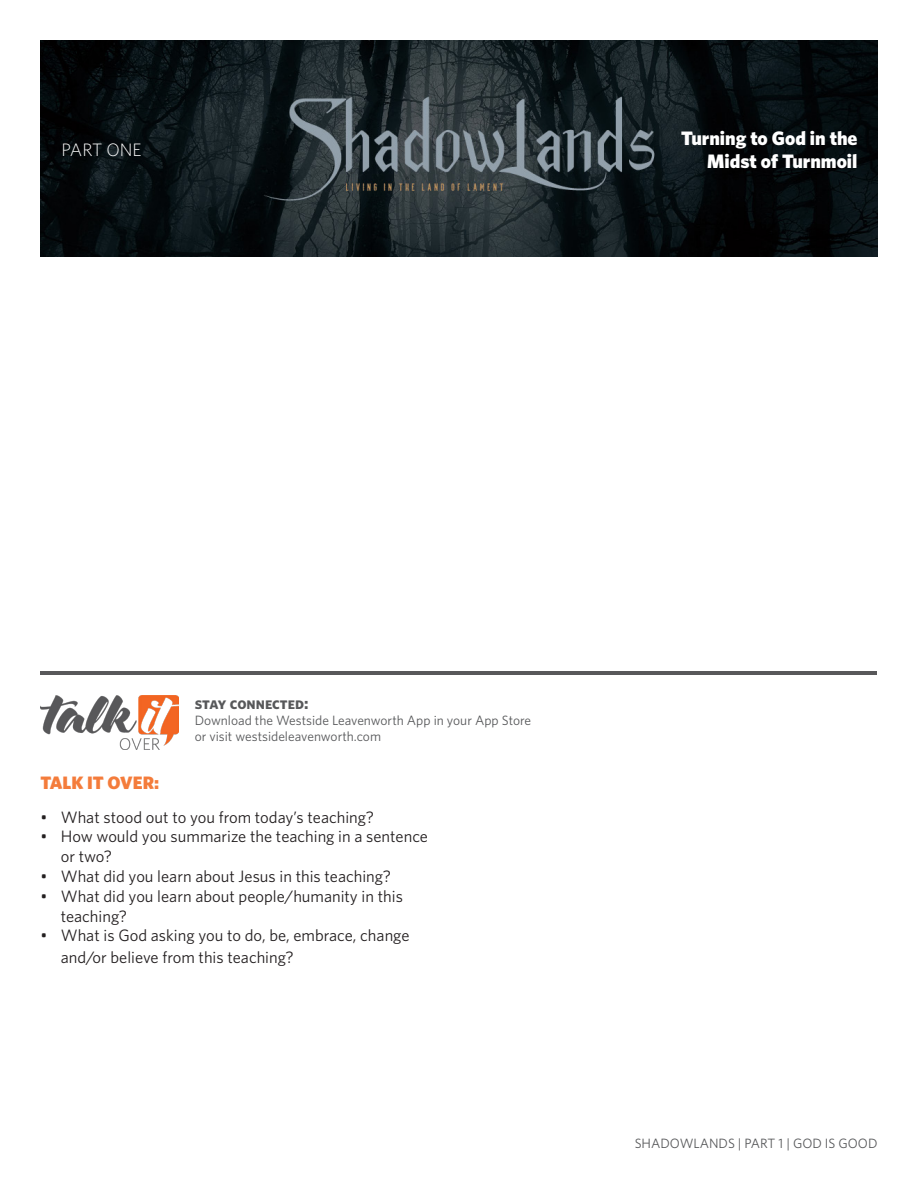
<style>
.page{position:relative;width:918px;height:1188px;background:#fff}
.page>*{position:absolute;margin:0;border:0;box-sizing:border-box;transform-origin:0 0}
.t1{font:900 19.5px/23.4px "Whitney HTF";color:#fff;text-align:right}
.TIO-paragraph{font:900 18px "Whitney HTF";color:#f47c3b}
.t2{font:300 18px "Whitney HTF";color:#fff}
.t3{font:16.5px/19.8px "Whitney HTF";color:#231f20}
.t4{font:16.5px "Whitney HTF Bold SC";letter-spacing:-.01em;color:#57585a}
.t5{font:13.5px/16.2px "Whitney HTF";color:#57585a}
</style>
<div class="page">
<img style="left:40px;top:40px;width:838px;height:216px">
<img style="left:40px;top:695px;width:138px;height:55px">
<hr style="left:40px;top:671px;width:838px;height:4px;background:#58585a">
<p class="t2" style="left:62px;top:139px;width:82px">PART ONE</p>
<p class="t1" style="left:681px;top:126px;width:178px">Turning to God in the<br>Midst of Turnmoil</p>
<p class="t4" style="left:195px;top:693px;width:115px">stay connected:</p>
<p class="t5" style="left:195px;top:712px;width:338px">Download the Westside Leavenworth App in your App Store or visit westsideleavenworth.com</p>
<p class="TIO-paragraph" style="left:40px;top:772px;width:120px">TALK IT OVER:</p>
<p class="t3" style="left:40px;top:807px;width:335px">• What stood out to you from today’s teaching?</p>
<p class="t3" style="left:61px;top:826px;width:369px;text-indent:-20px">• How would you summarize the teaching in a sentence or two?</p>
<p class="t3" style="left:40px;top:866px;width:352px">• What did you learn about Jesus in this teaching?</p>
<p class="t3" style="left:61px;top:886px;width:344px;text-indent:-20px">• What did you learn about people/humanity in this teaching?</p>
<p class="t3" style="left:61px;top:924px;width:350px;line-height:21.6px;text-indent:-20px">• What is God asking you to do, be, embrace, change and/or believe from this teaching?</p>
<p class="t5" style="left:635px;top:1134px;width:244px">SHADOWLANDS | PART 1 | GOD IS GOOD</p>
</div>
